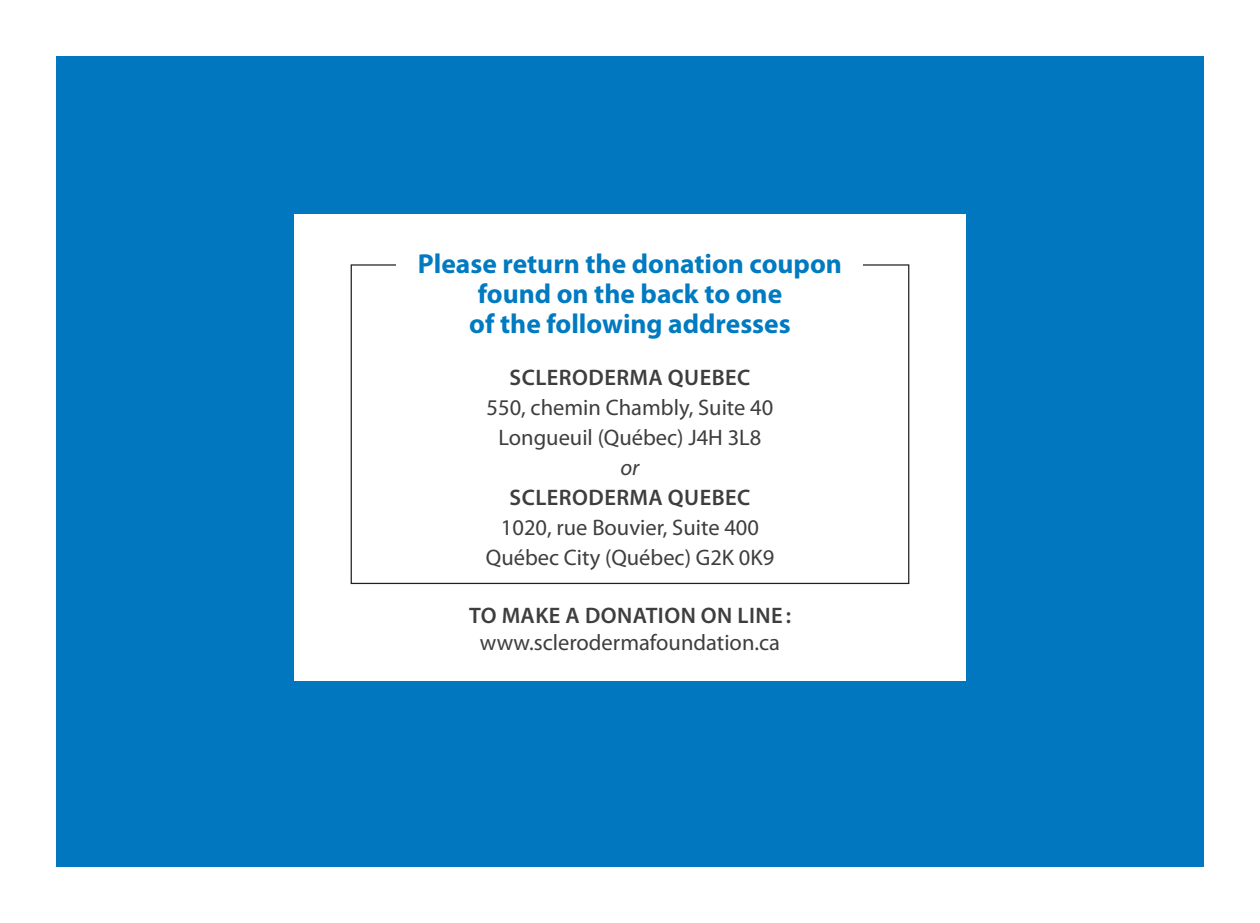
<style>
.page{position:relative;width:1260px;height:923px;background:#fff}
.page>*{position:absolute;margin:0;border:0;box-sizing:border-box;transform-origin:0 0}
.TEXTES{font:700 27.5px/30px "Myriad Pro";color:#007ac1;text-align:center}
.t1{font:22.5px/27.5px "Myriad Pro";color:#3e3e3f;text-align:center}
.t2{font:600 22.5px "Myriad Pro";letter-spacing:.02em;color:#3e3e3f}
.t3{font:italic 22.5px "Myriad Pro";color:#3e3e3f}
.s1{font-weight:600}
</style>
<div class="page">
<div style="left:56px;top:56px;width:1148px;height:810px;background:#0077bf"></div>
<div style="left:294px;top:214px;width:672px;height:466px;background:#fff"></div>
<p class="TEXTES" style="left:418px;top:247px;width:426px">Please return the donation coupon found on the back to one<br>of the following addresses</p>
<p class="t2" style="left:510px;top:363px;width:242px">SCLERODERMA QUEBEC</p>
<p class="t1" style="left:487px;top:393px;width:288px">550, chemin Chambly, Suite 40</p>
<p class="t1" style="left:499px;top:423px;width:264px">Longueuil (Québec) J4H 3L8</p>
<p class="t3" style="left:621px;top:454px;width:20px">or</p>
<p class="t2" style="left:510px;top:483px;width:242px">SCLERODERMA QUEBEC</p>
<p class="t1" style="left:501px;top:513px;width:260px">1020, rue Bouvier, Suite 400</p>
<p class="t1" style="left:486px;top:543px;width:290px">Québec City (Québec) G2K 0K9</p>
<p class="t1" style="left:469px;top:601px;width:324px"><span class="s1">TO MAKE A DONATION ON LINE : </span>www.sclerodermafoundation.ca</p>
</div>
